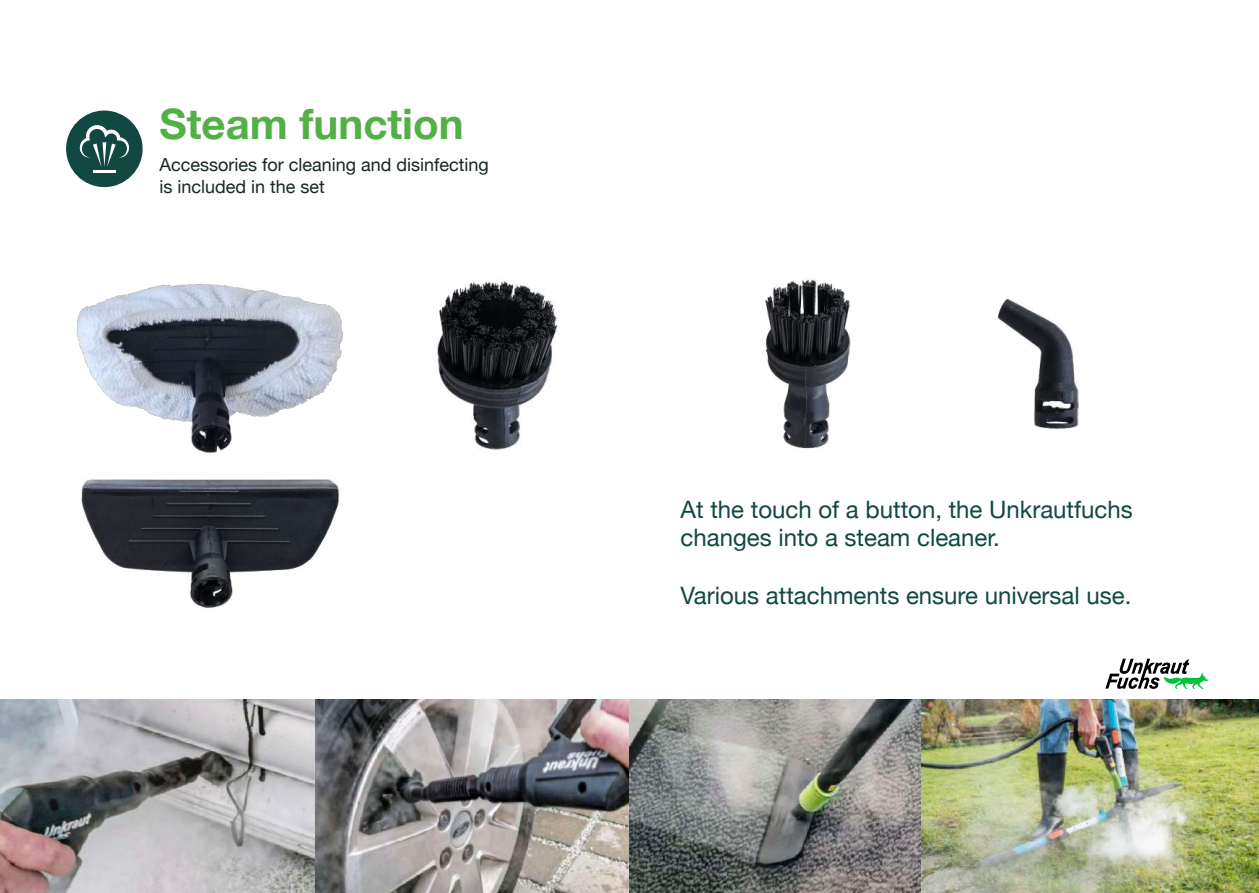
<style>
.page{position:relative;width:1259px;height:893px;background:#fff}
.page>*{position:absolute;margin:0;border:0;box-sizing:border-box;transform-origin:0 0}
.t1{font:700 42px "Helvetica Neue";color:#53b047}
.t2{font:24px/28.8px "Helvetica Neue";color:#114942}
.t3{font:18px/21.6px "Helvetica Neue";color:#182724}
</style>
<div class="page">
<img style="left:76px;top:281px;width:482px;height:169px">
<img style="left:764px;top:278px;width:87px;height:171px">
<img style="left:997px;top:298px;width:83px;height:131px">
<img style="left:76px;top:376px;width:278px;height:232px">
<div style="left:66px;top:111px;width:77px;height:76px;background:#114942;border-radius:50%"></div>
<svg style="left:79px;top:125px;width:50px;height:42px"></svg>
<hr style="left:93px;top:170px;width:23px;height:3px;background:#fff">
<img style="left:0;top:699px;width:921px;height:194px">
<img style="left:921px;top:699px;width:338px;height:194px">
<svg style="left:1105px;top:659px;width:103px;height:30px"></svg>
<h1 class="t1" style="left:159px;top:91px;width:306px">Steam function</h1>
<p class="t3" style="left:159px;top:155px;width:331px">Accessories for cleaning and disinfecting is included in the set</p>
<p class="t2" style="left:680px;top:496px;width:454px">At the touch of a button, the Unkrautfuchs changes into a steam cleaner.</p>
<p class="t2" style="left:680px;top:582px;width:452px">Various attachments ensure universal use.</p>
</div>
